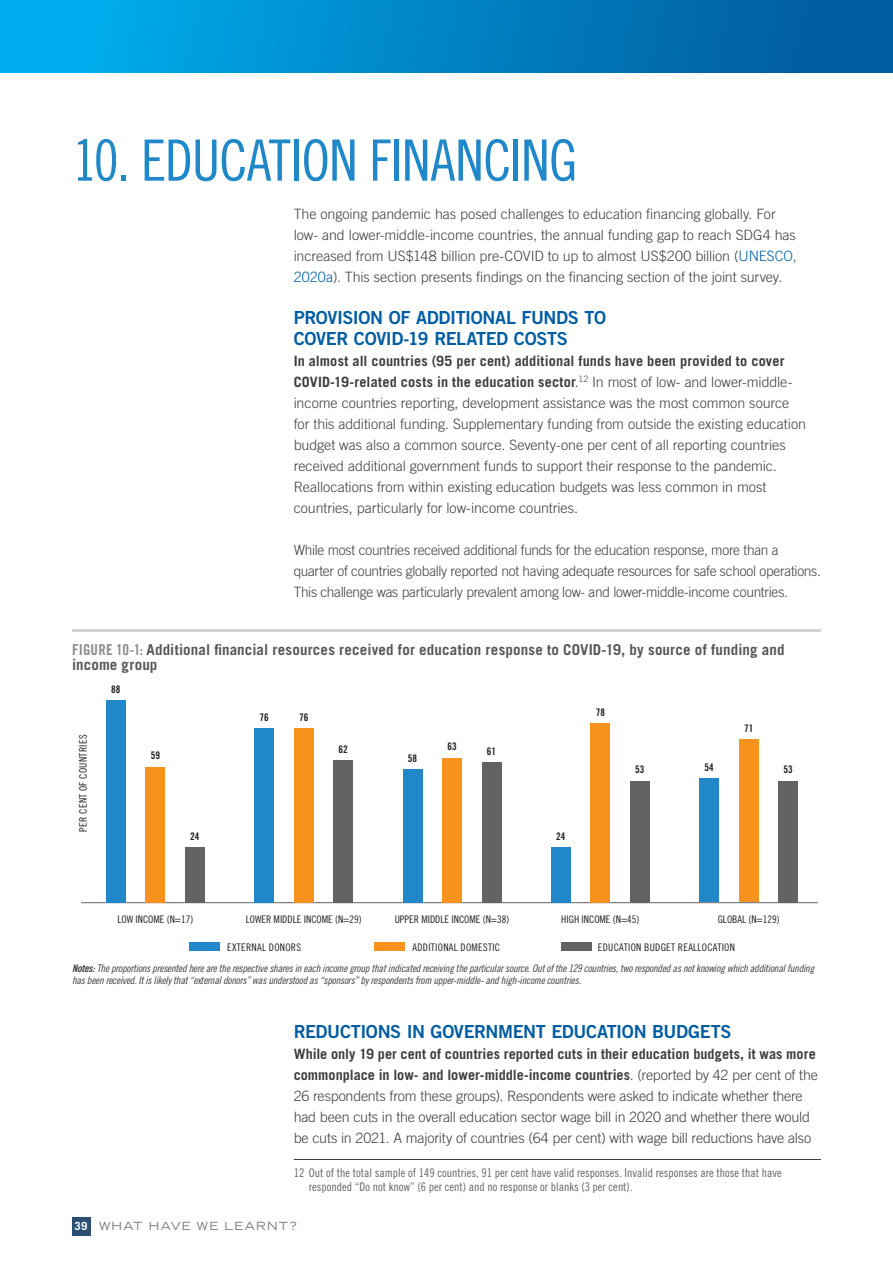
<style>
.page{position:relative;width:893px;height:1263px;background:#fff}
.page>*{position:absolute;margin:0;border:0;box-sizing:border-box;transform-origin:0 0}
.Headline_1_Blue{font:57px "Trade Gothic LT Std Cn 18";letter-spacing:-.02em;color:#2088c9}
.Headline_2{font:18px/21px "Trade Gothic LT Std Bd 2";letter-spacing:-.02em;color:#015da1}
.Chart_Head{font:700 15px/15px "Trade Gothic LT Std";letter-spacing:.01em;color:#57585a}
.Text{font:300 14.25px/21px "Trade Gothic LT Std";letter-spacing:-.01em;color:#3e3e3f}
.Text-2{font:300 14.25px/21px "Trade Gothic LT Std";letter-spacing:-.01em;color:#3e3e3f;scale:.96 1}
.Footnote{font:12px/13.5px "Trade Gothic LT Std Cn 18";color:#636366}
.t1{font:expanded 11.25px "Trade Gothic LT Std";letter-spacing:.11em;color:#76787b}
.Chart_Notes{font:10.5px/12px "Trade Gothic LT Std Cn 18 Obl";letter-spacing:-.02em;color:#3e3e3f}
.t2{font:10.5px "Trade Gothic LT Std Cn 18";color:#231f20}
.t3{font:10.5px "Trade Gothic LT Std Cn 18";letter-spacing:.025em;color:#231f20}
.t4{font:10.5px "Trade Gothic LT Std Bd Cn 20";color:#231f20}
.s1{color:#015da1}
.s2{font-weight:700}
.s3{font-family:"Trade Gothic LT Std Bd Cn 20";font-weight:400;color:#8d8b8d}
.s4{font-family:"Trade Gothic LT Std Bd Cn 20 Obl"}
.s5{font-weight:700;font-stretch:normal;color:#fff}
</style>
<div class="page">
<div style="left:72px;top:1217px;width:18px;height:18px;background:#2a4f72"></div>
<div style="left:0;top:0;width:893px;height:72px;background:linear-gradient(to right,#00b3f3,#015699)"></div>
<div style="left:189px;top:942px;width:31px;height:9px;background:#2088c9"></div>
<div style="left:375px;top:942px;width:30px;height:9px;background:#f7931d"></div>
<div style="left:561px;top:942px;width:31px;height:9px;background:#636366"></div>
<hr style="left:81px;top:902px;width:736px;height:1px;background:#636366">
<div style="left:185px;top:847px;width:20px;height:55px;background:#636366"></div>
<div style="left:333px;top:760px;width:20px;height:142px;background:#636366"></div>
<div style="left:482px;top:762px;width:19px;height:140px;background:#636366"></div>
<div style="left:630px;top:781px;width:20px;height:121px;background:#636366"></div>
<div style="left:778px;top:781px;width:20px;height:121px;background:#636366"></div>
<div style="left:146px;top:767px;width:19px;height:135px;background:#f7931d"></div>
<div style="left:294px;top:728px;width:20px;height:174px;background:#f7931d"></div>
<div style="left:442px;top:758px;width:20px;height:144px;background:#f7931d"></div>
<div style="left:590px;top:723px;width:20px;height:179px;background:#f7931d"></div>
<div style="left:739px;top:739px;width:20px;height:163px;background:#f7931d"></div>
<div style="left:106px;top:700px;width:20px;height:202px;background:#2088c9"></div>
<div style="left:254px;top:728px;width:20px;height:174px;background:#2088c9"></div>
<div style="left:403px;top:769px;width:19px;height:133px;background:#2088c9"></div>
<div style="left:551px;top:847px;width:20px;height:55px;background:#2088c9"></div>
<div style="left:699px;top:778px;width:20px;height:124px;background:#2088c9"></div>
<hr style="left:72px;top:629px;width:749px;height:3px;background:#d1d2d4">
<hr style="left:294px;top:1159px;width:527px;height:1px;background:#3e3e3f">
<p class="Headline_1_Blue" style="left:72px;top:127px;width:507px">10. EDUCATION FINANCING</p>
<p class="Text" style="left:294px;top:203px;width:504px">The ongoing pandemic has posed challenges to education financing globally. For low- and lower-middle-income countries, the annual funding gap to reach SDG4 has increased from US$148 billion pre-COVID to up to almost US$200 billion (<span class="s1">UNESCO, 2020a</span>). This section presents findings on the financing section of the joint survey.</p>
<p class="Headline_2" style="left:294px;top:307px;width:314px">PROVISION OF ADDITIONAL FUNDS TO<br>COVER COVID-19 RELATED COSTS</p>
<p class="Text" style="left:294px;top:350px;width:514px"><span class="s2">In almost all countries (95 per cent) additional funds have been provided to cover COVID-19-related costs in the education sector</span>.<sup>12</sup> In most of low- and lower-middle&shy;income countries reporting, development assistance was the most common source for this additional funding. Supplementary funding from outside the existing education budget was also a common source. Seventy-one per cent of all reporting countries received additional government funds to support their response to the pandemic.<br>Reallocations from within existing education budgets was less common in most countries, particularly for low-income countries.</p>
<p class="Text-2" style="left:294px;top:539px;width:551px">While most countries received additional funds for the education response, more than a quarter of countries globally reported not having adequate resources for safe school operations.<br>This challenge was particularly prevalent among low- and lower-middle-income countries.</p>
<p class="Chart_Head" style="left:72px;top:641px;width:714px"><span class="s3">FIGURE 10-1:</span> Additional financial resources received for education response to COVID-19, by source of funding and income group</p>
<p class="t3" style="left:77px;top:832px;width:98px;rotate:-90deg">PER CENT OF COUNTRIES</p>
<p class="t4" style="left:111px;top:683px;width:11px">88</p>
<p class="t4" style="left:151px;top:749px;width:11px">59</p>
<p class="t4" style="left:190px;top:830px;width:11px">24</p>
<p class="t4" style="left:260px;top:710px;width:11px">76</p>
<p class="t4" style="left:299px;top:710px;width:11px">76</p>
<p class="t4" style="left:447px;top:740px;width:11px">63</p>
<p class="t4" style="left:339px;top:742px;width:11px">62</p>
<p class="t4" style="left:487px;top:745px;width:11px">61</p>
<p class="t4" style="left:408px;top:751px;width:11px">58</p>
<p class="t4" style="left:596px;top:706px;width:11px">78</p>
<p class="t4" style="left:556px;top:830px;width:11px">24</p>
<p class="t4" style="left:744px;top:722px;width:11px">71</p>
<p class="t4" style="left:704px;top:761px;width:11px">54</p>
<p class="t4" style="left:635px;top:763px;width:11px">53</p>
<p class="t4" style="left:784px;top:763px;width:11px">53</p>
<p class="t2" style="left:117px;top:913px;width:77px">LOW INCOME (N=17)</p>
<p class="t2" style="left:246px;top:913px;width:117px">LOWER MIDDLE INCOME (N=29)</p>
<p class="t2" style="left:395px;top:913px;width:116px">UPPER MIDDLE INCOME (N=38)</p>
<p class="t2" style="left:561px;top:913px;width:80px">HIGH INCOME (N=45)</p>
<p class="t2" style="left:718px;top:913px;width:63px">GLOBAL (N=129)</p>
<p class="t3" style="left:227px;top:941px;width:75px">EXTERNAL DONORS</p>
<p class="t3" style="left:412px;top:941px;width:89px">ADDITIONAL DOMESTIC</p>
<p class="t3" style="left:598px;top:941px;width:139px">EDUCATION BUDGET REALLOCATION</p>
<p class="Chart_Notes" style="left:72px;top:962px;width:744px"><span class="s4">Notes:</span> The proportions presented here are the respective shares in each income group that indicated receiving the particular source. Out of the 129 countries, two responded as not knowing which additional funding has been received. It is likely that “external donors” was understood as “sponsors” by respondents from upper-middle- and high-income countries.</p>
<p class="Headline_2" style="left:294px;top:1021px;width:439px">REDUCTIONS IN GOVERNMENT EDUCATION BUDGETS</p>
<p class="Text" style="left:294px;top:1043px;width:526px"><span class="s2">While only 19 per cent of countries reported cuts in their education budgets, it was more commonplace in low- and lower-middle-income countries</span>. (reported by 42 per cent of the 26 respondents from these groups). Respondents were asked to indicate whether there had been cuts in the overall education sector wage bill in 2020 and whether there would be cuts in 2021. A majority of countries (64 per cent) with wage bill reductions have also</p>
<p class="Footnote" style="left:309px;top:1166px;width:475px;text-indent:-15px">12 Out of the total sample of 149 countries, 91 per cent have valid responses. Invalid responses are those that have responded “Do not know” (6 per cent) and no response or blanks (3 per cent).</p>
<p class="t1" style="left:75px;top:1219px;width:223px"><span class="s5">39</span> WHAT HAVE WE LEARNT?</p>
</div>
